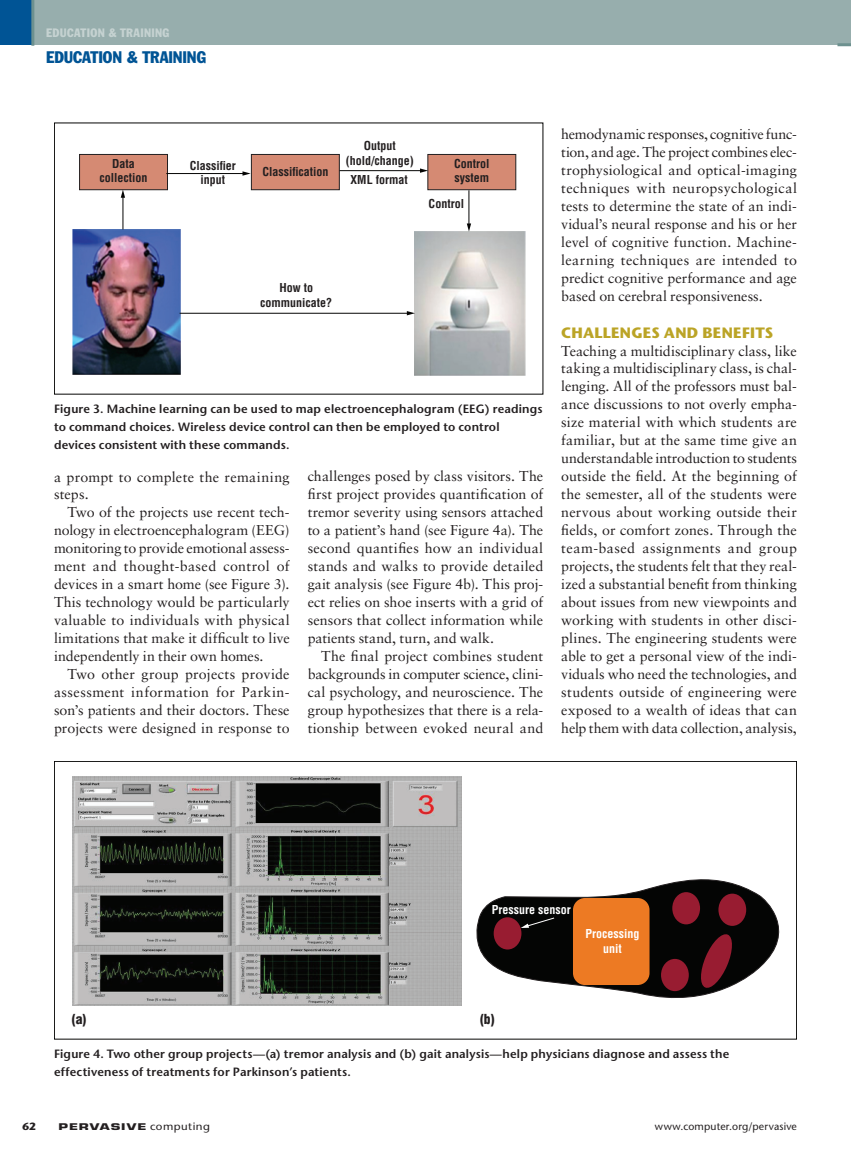
<style>
.page{position:relative;width:851px;height:1161px;background:#fff}
.page>*{position:absolute;margin:0;border:0;box-sizing:border-box;transform-origin:0 0}
.t1{font:condensed 16.5px "Franklin Gothic Std";letter-spacing:-.005em;color:#005495}
.t2{font:700 15px "Stone Sans Std";letter-spacing:.015em;color:#bba426}
.t3{font:14.25px/18px "Sabon LT Std";letter-spacing:.005em;color:#231f20;text-align:justify}
.t4{font:900 condensed 13.5px "Helvetica LT Std";color:#231f20}
.t5{font:600 12px/18px "Stone Sans Std";letter-spacing:.015em;color:#231f20}
.t6{font:700 condensed 12px/14.4px "Helvetica LT Std";color:#231f20;text-align:center}
.t7{font:700 condensed 12px/14.4px "Helvetica LT Std";color:#fff;text-align:center}
.t8{font:condensed 12px "Franklin Gothic Std";letter-spacing:.03em;color:#c5d2d1}
.t9{font:500 10.5px "Stone Sans Std";letter-spacing:.02em;color:#231f20}
.t10{font:700 10.5px "Stone Sans Std";color:#231f20}
.t11{font:700 9px "Eurostile LT Std";letter-spacing:.07em;color:#231f20;scale:1.5 1}
.s1{font-family:"Stone Sans Std";font-weight:500;font-size:10.5px}
</style>
<div class="page">
<div style="left:0;top:0;width:34px;height:45px;background:#005495"></div>
<div style="left:34px;top:0;width:816px;height:45px;background:#97aead"></div>
<hr style="left:31px;top:0;width:3px;height:46px;background:#6d918f">
<hr style="left:850px;top:0;width:1px;height:45px;background:#97aead">
<svg style="left:837px;top:43px;width:14px;height:3px"></svg>
<img style="left:73px;top:777px;width:388px;height:229px">
<svg style="left:476px;top:879px;width:304px;height:120px"></svg>
<div style="left:573px;top:898px;width:76px;height:87px;background:#ed7a23;border-radius:12px"></div>
<div style="left:672px;top:892px;width:28px;height:32px;background:#981c31;border-radius:50%"></div>
<div style="left:718px;top:894px;width:28px;height:32px;background:#981c31;border-radius:50%"></div>
<div style="left:661px;top:959px;width:27px;height:32px;background:#981c31;border-radius:50%"></div>
<div style="left:493px;top:917px;width:28px;height:33px;background:#981c31;border-radius:50%"></div>
<svg style="left:699px;top:932px;width:34px;height:58px;background:#55141e"></svg>
<svg style="left:520px;top:917px;width:35px;height:11px"></svg>
<div style="left:79px;top:154px;width:89px;height:36px;background:#d58a73;border:1px solid #231f20"></div>
<div style="left:427px;top:154px;width:89px;height:36px;background:#d58a73;border:1px solid #231f20"></div>
<img style="left:415px;top:231px;width:110px;height:145px">
<img style="left:72px;top:229px;width:108px;height:146px">
<hr style="left:180px;top:313px;width:228px;height:1px;background:#050504">
<svg style="left:407px;top:311px;width:8px;height:4px"></svg>
<hr style="left:468px;top:190px;width:1px;height:35px;background:#050504">
<svg style="left:467px;top:223px;width:4px;height:9px"></svg>
<hr style="left:166px;top:173px;width:78px;height:1px;background:#050504">
<svg style="left:242px;top:171px;width:8px;height:5px"></svg>
<hr style="left:337px;top:170px;width:84px;height:1px;background:#050504">
<svg style="left:420px;top:168px;width:8px;height:5px"></svg>
<hr style="left:123px;top:196px;width:1px;height:33px;background:#050504">
<svg style="left:121px;top:190px;width:4px;height:8px"></svg>
<div style="left:251px;top:154px;width:89px;height:36px;background:#d58a73;border:1px solid #231f20"></div>
<p class="t8" style="left:46px;top:26px;width:125px">EDUCATION &amp; TRAINING</p>
<p class="t1" style="left:46px;top:47px;width:161px">EDUCATION &amp; TRAINING</p>
<p class="t6" style="left:99px;top:156px;width:50px">Data collection</p>
<p class="t6" style="left:190px;top:158px;width:47px">Classifier input</p>
<p class="t6" style="left:262px;top:164px;width:67px">Classification</p>
<p class="t6" style="left:346px;top:139px;width:69px">Output (hold/change)</p>
<p class="t6" style="left:350px;top:173px;width:59px">XML format</p>
<p class="t6" style="left:454px;top:156px;width:37px;text-align:left">Control system</p>
<p class="t6" style="left:428px;top:196px;width:37px">Control</p>
<p class="t6" style="left:260px;top:281px;width:74px">How to communicate?</p>
<p class="t5" style="left:54px;top:399px;width:490px">Figure 3. Machine learning can be used to map electroencephalogram (EEG) readings to command choices. Wireless device control can then be employed to control devices consistent with these commands.</p>
<p class="t3" style="left:54px;top:467px;width:237px">a prompt to complete the remaining steps.</p>
<p class="t3" style="left:54px;top:503px;width:237px;text-indent:13px">Two of the projects use recent tech&shy;nology in electroencephalogram (EEG) monitoring to provide emotional assess&shy;ment and thought-based control of devices in a smart home (see Figure 3).<br>This technology would be particularly valuable to individuals with physical limitations that make it difficult to live independently in their own homes.</p>
<p class="t3" style="left:54px;top:665px;width:237px;text-indent:13px">Two other group projects provide assessment information for Parkin&shy;son’s patients and their doctors. These projects were designed in response to</p>
<p class="t3" style="left:307px;top:467px;width:237px">challenges posed by class visitors. The first project provides quantification of tremor severity using sensors attached to a patient’s hand (see Figure 4a). The second quantifies how an individual stands and walks to provide detailed gait analysis (see Figure 4b). This proj&shy;ect relies on shoe inserts with a grid of sensors that collect information while patients stand, turn, and walk.</p>
<p class="t3" style="left:307px;top:647px;width:237px;text-indent:13px">The final project combines student backgrounds in computer science, clini&shy;cal psychology, and neuroscience. The group hypothesizes that there is a rela&shy;tionship between evoked neural and</p>
<p class="t3" style="left:561px;top:125px;width:237px">hemodynamic responses, cognitive func&shy;tion, and age. The project combines elec&shy;trophysiological and optical-imaging techniques with neuropsychological tests to determine the state of an indi&shy;vidual’s neural response and his or her level of cognitive function. Machine&shy;learning techniques are intended to predict cognitive performance and age based on cerebral responsiveness.</p>
<p class="t2" style="left:561px;top:323px;width:212px">CHALLENGES AND BENEFITS</p>
<p class="t3" style="left:561px;top:341px;width:237px">Teaching a multidisciplinary class, like taking a multidisciplinary class, is chal&shy;lenging. All of the professors must bal&shy;ance discussions to not overly empha&shy;size material with which students are familiar, but at the same time give an understandable introduction to students outside the field. At the beginning of the semester, all of the students were nervous about working outside their fields, or comfort zones. Through the team-based assignments and group projects, the students felt that they real&shy;ized a substantial benefit from thinking about issues from new viewpoints and working with students in other disci&shy;plines. The engineering students were able to get a personal view of the indi&shy;viduals who need the technologies, and students outside of engineering were exposed to a wealth of ideas that can help them with data collection, analysis,</p>
<p class="t7" style="left:492px;top:903px;width:80px">Pressure sensor</p>
<p class="t7" style="left:585px;top:927px;width:55px">Processing unit</p>
<p class="t4" style="left:72px;top:1011px;width:16px">(a)</p>
<p class="t4" style="left:480px;top:1011px;width:16px">(b)</p>
<p class="t5" style="left:54px;top:1044px;width:676px">Figure 4. Two other group projects—(a) tremor analysis and (b) gait analysis—help physicians diagnose and assess the effectiveness of treatments for Parkinson’s patients.</p>
<p class="t10" style="left:22px;top:1120px;width:15px">62</p>
<p class="t11" style="left:58px;top:1121px;width:102px">PERVASIVE <span class="s1">computing</span></p>
<p class="t9" style="left:655px;top:1120px;width:143px">www.computer.org/pervasive</p>
</div>
